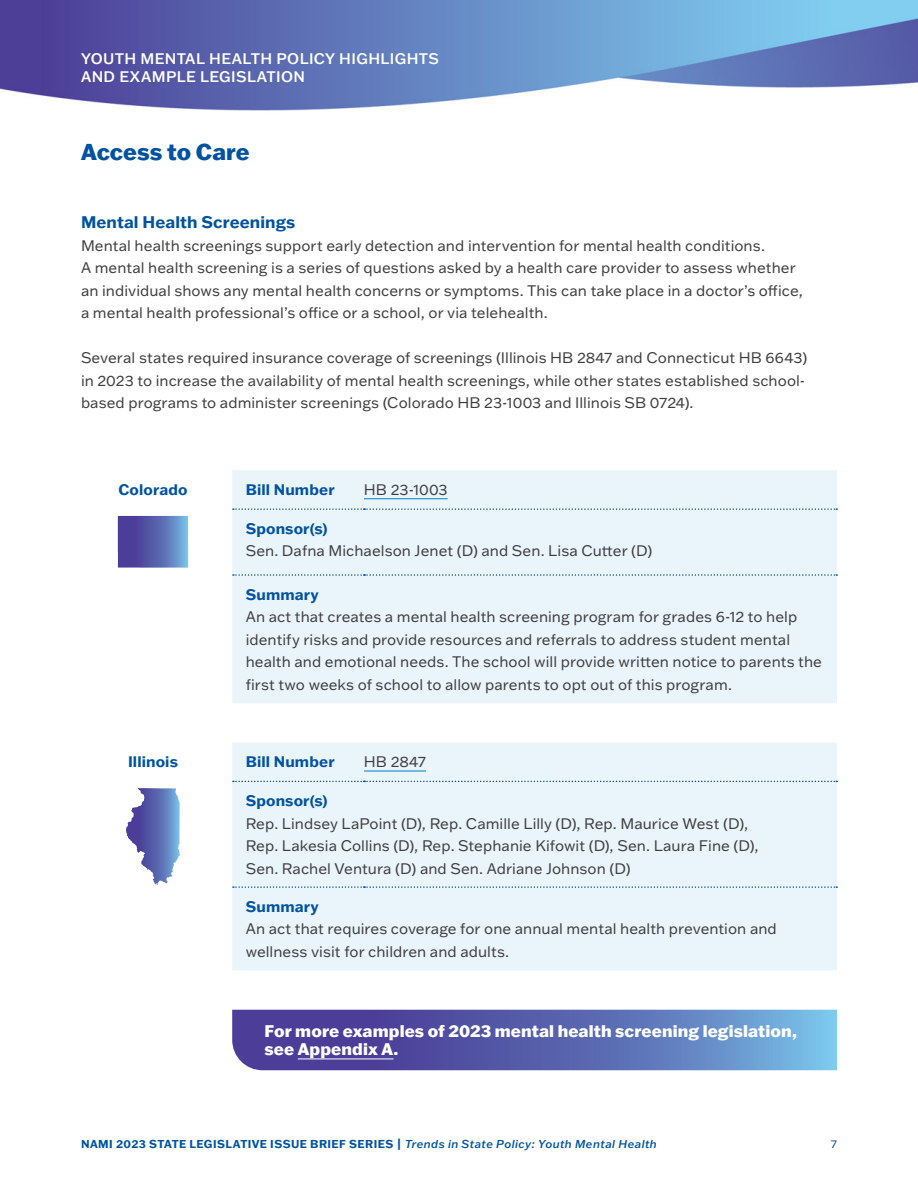
<style>
.page{position:relative;width:918px;height:1188px;background:#fff}
.page>*{position:absolute;margin:0;border:0;box-sizing:border-box;transform-origin:0 0}
.H1_-_Section_Title{font:800 22.5px "Franklin Gothic ATF";color:#0153a0}
.Body_Sidebar{font:800 16.5px/18px "Franklin Gothic ATF";letter-spacing:.005em;color:#fff}
.H4_-_Body_Subhead{font:700 16.5px "Franklin Gothic ATF";letter-spacing:.005em;color:#0153a0}
.Body{font:15px/22.5px "Franklin Gothic ATF";letter-spacing:.005em;color:#3e3e3f}
.Body-2{font:700 15px "Franklin Gothic ATF";letter-spacing:.01em;color:#0153a0}
.t1{font:500 15px/18px "Franklin Gothic ATF";letter-spacing:.025em;color:#fff}
.t2{font:700 11.25px "Franklin Gothic ATF";letter-spacing:.04em;color:#0153a0}
.t3{font:11.25px "Franklin Gothic ATF";color:#0153a0}
.s1{font-weight:500;font-style:italic}
</style>
<div class="page">
<img style="left:0;top:0;width:918px;height:1071px">
<div style="left:232px;top:470px;width:605px;height:233px;background:#eaf4fb"></div>
<svg style="left:233px;top:508px;width:604px;height:2px"></svg>
<svg style="left:233px;top:574px;width:604px;height:2px"></svg>
<svg style="left:81px;top:470px;width:1px;height:234px"></svg>
<svg style="left:224px;top:470px;width:2px;height:234px"></svg>
<hr style="left:364px;top:498px;width:84px;height:1px;background:#007ec5">
<svg style="left:118px;top:516px;width:70px;height:52px;background:#5a68b1"></svg>
<div style="left:232px;top:742px;width:605px;height:228px;background:#eaf4fb"></div>
<svg style="left:233px;top:781px;width:604px;height:1px"></svg>
<svg style="left:233px;top:886px;width:604px;height:2px"></svg>
<svg style="left:81px;top:743px;width:1px;height:228px"></svg>
<svg style="left:224px;top:743px;width:2px;height:228px"></svg>
<hr style="left:364px;top:771px;width:62px;height:1px;background:#007ec5">
<svg style="left:126px;top:788px;width:47px;height:97px"></svg>
<svg style="left:232px;top:1010px;width:605px;height:60px;background:#5b69b2"></svg>
<hr style="left:298px;top:1059px;width:96px;height:1px;background:#fff">
<p class="t1" style="left:81px;top:49px;width:360px">YOUTH MENTAL HEALTH POLICY HIGHLIGHTS<br>AND EXAMPLE LEGISLATION</p>
<p class="H1_-_Section_Title" style="left:81px;top:137px;width:170px">Access to Care</p>
<p class="H4_-_Body_Subhead" style="left:81px;top:211px;width:216px">Mental Health Screenings</p>
<p class="Body" style="left:81px;top:234px;width:723px">Mental health screenings support early detection and intervention for mental health conditions.<br>A mental health screening is a series of questions asked by a health care provider to assess whether an individual shows any mental health concerns or symptoms. This can take place in a doctor’s office, a mental health professional’s office or a school, or via telehealth.</p>
<p class="Body" style="left:81px;top:346px;width:728px">Several states required insurance coverage of screenings (Illinois HB 2847 and Connecticut HB 6643) in 2023 to increase the availability of mental health screenings, while other states established school&shy;based programs to administer screenings (Colorado HB 23-1003 and Illinois SB 0724).</p>
<p class="Body-2" style="left:118px;top:480px;width:71px">Colorado</p>
<p class="Body-2" style="left:246px;top:480px;width:90px">Bill Number</p>
<p class="Body" style="left:364px;top:478px;width:85px">HB 23-1003</p>
<p class="Body-2" style="left:246px;top:518px;width:83px">Sponsor(s)</p>
<p class="Body" style="left:246px;top:539px;width:408px">Sen. Dafna Michaelson Jenet (D) and Sen. Lisa Cutter (D)</p>
<p class="Body-2" style="left:246px;top:584px;width:75px">Summary</p>
<p class="Body" style="left:246px;top:605px;width:578px">An act that creates a mental health screening program for grades 6-12 to help identify risks and provide resources and referrals to address student mental health and emotional needs. The school will provide written notice to parents the first two weeks of school to allow parents to opt out of this program.</p>
<p class="Body-2" style="left:128px;top:752px;width:52px">Illinois</p>
<p class="Body-2" style="left:246px;top:752px;width:90px">Bill Number</p>
<p class="Body" style="left:364px;top:750px;width:64px">HB 2847</p>
<p class="Body-2" style="left:246px;top:791px;width:83px">Sponsor(s)</p>
<p class="Body" style="left:246px;top:812px;width:514px">Rep. Lindsey LaPoint (D), Rep. Camille Lilly (D), Rep. Maurice West (D),<br>Rep. Lakesia Collins (D), Rep. Stephanie Kifowit (D), Sen. Laura Fine (D),<br>Sen. Rachel Ventura (D) and Sen. Adriane Johnson (D)</p>
<p class="Body-2" style="left:246px;top:896px;width:75px">Summary</p>
<p class="Body" style="left:246px;top:917px;width:533px">An act that requires coverage for one annual mental health prevention and wellness visit for children and adults.</p>
<p class="Body_Sidebar" style="left:265px;top:1022px;width:534px">For more examples of 2023 mental health screening legislation, see Appendix A.</p>
<p class="t2" style="left:81px;top:1136px;width:577px">NAMI 2023 STATE LEGISLATIVE ISSUE BRIEF SERIES | <span class="s1">Trends in State Policy: Youth Mental Health</span></p>
<p class="t3" style="left:831px;top:1136px;width:8px">7</p>
</div>
